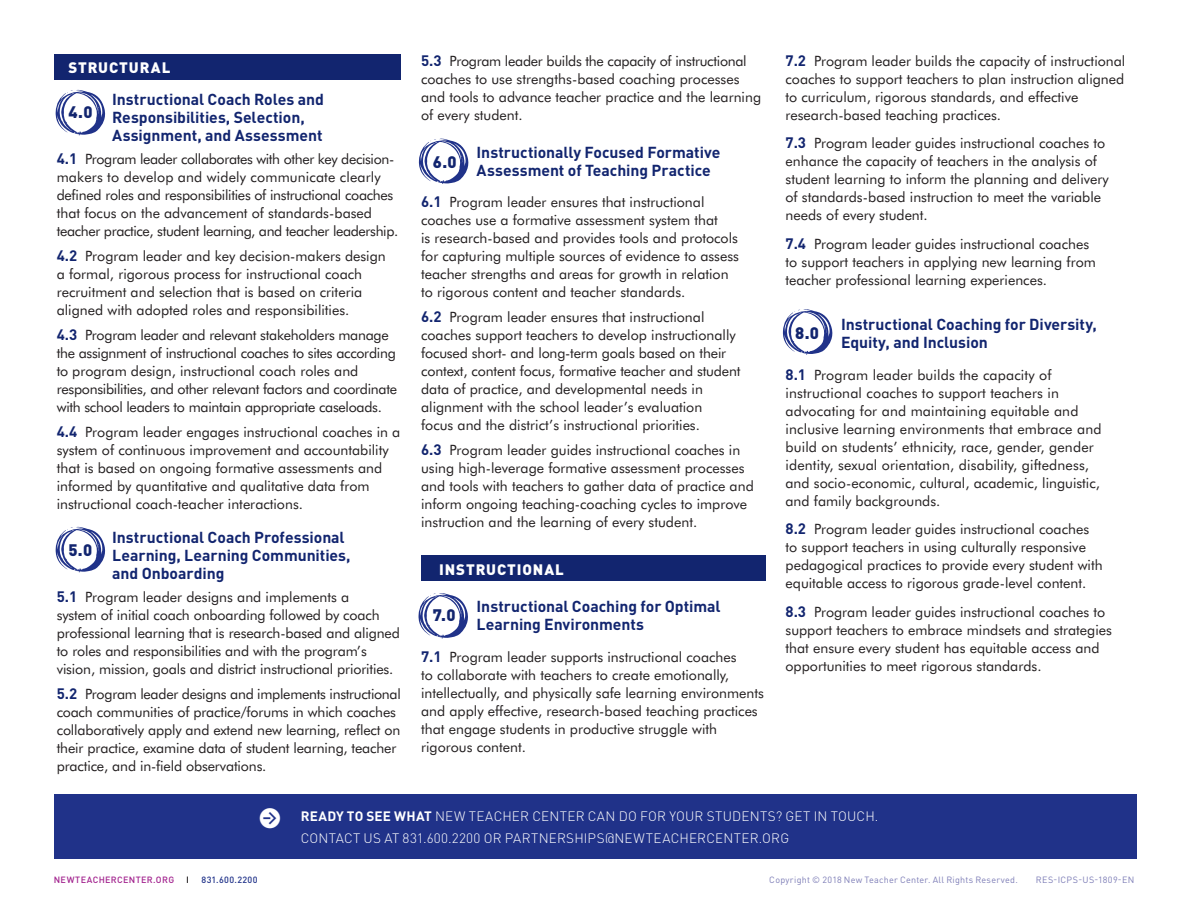
<style>
.page{position:relative;width:1188px;height:918px;background:#fff}
.page>*{position:absolute;margin:0;border:0;box-sizing:border-box;transform-origin:0 0}
.t1{font:29.4px "Klavika Arrows";color:#fff}
.t2{font:900 16.5px "DINOT";color:#12256f}
.t3{font:700 15.75px/18px "DINOT";letter-spacing:-.005em;color:#12256f}
.Body_Headline{font:900 15px "DINOT";letter-spacing:.06em;color:#fff}
.t4{font:14.25px/18px "Futura BT";color:#231f20}
.t5{font:14.25px/18px "Futura BT";letter-spacing:-.02em;color:#231f20}
.Foot_Note{font:300 13.5px/22.5px "DINOT";letter-spacing:.015em;color:#fff}
.t6{font:9px "DINOT";letter-spacing:.03em;color:#7c7cb6}
.t7{font:500 9px "DINOT";letter-spacing:.04em;color:#a2238e}
.t8{font:500 9px "DINOT";letter-spacing:.035em;color:#203289}
.s1{font-family:"DINOT";font-weight:700;font-size:15px;color:#12256f}
.s2{font-weight:700}
</style>
<div class="page">
<div style="left:54px;top:794px;width:1083px;height:65px;background:#203289"></div>
<svg style="left:418px;top:139px;width:51px;height:45px"></svg>
<svg style="left:782px;top:309px;width:51px;height:46px"></svg>
<div style="left:54px;top:54px;width:347px;height:26px;background:#12256f"></div>
<svg style="left:55px;top:90px;width:51px;height:45px"></svg>
<svg style="left:55px;top:527px;width:51px;height:45px"></svg>
<svg style="left:418px;top:593px;width:50px;height:45px"></svg>
<div style="left:421px;top:556px;width:344px;height:25px;background:#12256f"></div>
<p class="Body_Headline" style="left:68px;top:58px;width:104px">STRUCTURAL</p>
<p class="t3" style="left:112px;top:90px;width:213px">Instructional Coach Roles and<br>Responsibilities, Selection,<br>Assignment, and Assessment</p>
<p class="t5" style="left:57px;top:150px;width:343px"><span class="s1">4.1</span> Program leader collaborates with other key decision&shy;makers to develop and widely communicate clearly defined roles and responsibilities of instructional coaches that focus on the advancement of standards-based teacher practice, student learning, and teacher leadership.</p>
<p class="t4" style="left:57px;top:247px;width:331px"><span class="s1">4.2</span> Program leader and key decision-makers design a formal, rigorous process for instructional coach recruitment and selection that is based on criteria aligned with adopted roles and responsibilities.</p>
<p class="t5" style="left:57px;top:326px;width:342px"><span class="s1">4.3</span> Program leader and relevant stakeholders manage the assignment of instructional coaches to sites according to program design, instructional coach roles and responsibilities, and other relevant factors and coordinate with school leaders to maintain appropriate caseloads.</p>
<p class="t4" style="left:57px;top:422px;width:345px"><span class="s1">4.4</span> Program leader engages instructional coaches in a system of continuous improvement and accountability that is based on ongoing formative assessments and informed by quantitative and qualitative data from instructional coach-teacher interactions.</p>
<p class="t2" style="left:69px;top:539px;width:25px">5.0</p>
<p class="t2" style="left:69px;top:101px;width:26px">4.0</p>
<p class="t3" style="left:112px;top:527px;width:240px">Instructional Coach Professional<br>Learning, Learning Communities, and Onboarding</p>
<p class="t4" style="left:57px;top:588px;width:345px"><span class="s1">5.1</span> Program leader designs and implements a<br>system of initial coach onboarding followed by coach professional learning that is research-based and aligned to roles and responsibilities and with the program’s vision, mission, goals and district instructional priorities.</p>
<p class="t4" style="left:57px;top:685px;width:346px"><span class="s1">5.2</span> Program leader designs and implements instructional coach communities of practice/forums in which coaches collaboratively apply and extend new learning, reflect on their practice, examine data of student learning, teacher practice, and in-field observations.</p>
<p class="t4" style="left:421px;top:51px;width:342px"><span class="s1">5.3</span> Program leader builds the capacity of instructional coaches to use strengths-based coaching processes and tools to advance teacher practice and the learning of every student.</p>
<p class="t2" style="left:433px;top:151px;width:25px">6.0</p>
<p class="t3" style="left:477px;top:142px;width:245px">Instructionally Focused Formative<br>Assessment of Teaching Practice</p>
<p class="t4" style="left:421px;top:193px;width:319px"><span class="s1">6.1</span> Program leader ensures that instructional coaches use a formative assessment system that<br>is research-based and provides tools and protocols for capturing multiple sources of evidence to assess teacher strengths and areas for growth in relation to rigorous content and teacher standards.</p>
<p class="t4" style="left:421px;top:308px;width:321px"><span class="s1">6.2</span> Program leader ensures that instructional coaches support teachers to develop instructionally focused short- and long-term goals based on their context, content focus, formative teacher and student data of practice, and developmental needs in alignment with the school leader’s evaluation<br>focus and the district’s instructional priorities.</p>
<p class="t4" style="left:421px;top:441px;width:334px"><span class="s1">6.3</span> Program leader guides instructional coaches in using high-leverage formative assessment processes and tools with teachers to gather data of practice and inform ongoing teaching-coaching cycles to improve instruction and the learning of every student.</p>
<p class="Body_Headline" style="left:439px;top:559px;width:126px">INSTRUCTIONAL</p>
<p class="t2" style="left:433px;top:604px;width:24px">7.0</p>
<p class="t3" style="left:477px;top:597px;width:246px">Instructional Coaching for Optimal<br>Learning Environments</p>
<p class="t4" style="left:421px;top:648px;width:344px"><span class="s1">7.1</span> Program leader supports instructional coaches<br>to collaborate with teachers to create emotionally, intellectually, and physically safe learning environments and apply effective, research-based teaching practices that engage students in productive struggle with rigorous content.</p>
<p class="t4" style="left:786px;top:51px;width:341px"><span class="s1">7.2</span> Program leader builds the capacity of instructional coaches to support teachers to plan instruction aligned to curriculum, rigorous standards, and effective research-based teaching practices.</p>
<p class="t4" style="left:786px;top:134px;width:325px"><span class="s1">7.3</span> Program leader guides instructional coaches to enhance the capacity of teachers in the analysis of student learning to inform the planning and delivery of standards-based instruction to meet the variable needs of every student.</p>
<p class="t4" style="left:786px;top:235px;width:312px"><span class="s1">7.4</span> Program leader guides instructional coaches to support teachers in applying new learning from teacher professional learning experiences.</p>
<p class="t2" style="left:795px;top:322px;width:25px">8.0</p>
<p class="t3" style="left:841px;top:315px;width:257px">Instructional Coaching for Diversity,<br>Equity, and Inclusion</p>
<p class="t4" style="left:786px;top:365px;width:318px"><span class="s1">8.1</span> Program leader builds the capacity of instructional coaches to support teachers in advocating for and maintaining equitable and inclusive learning environments that embrace and build on students’ ethnicity, race, gender, gender identity, sexual orientation, disability, giftedness, and socio-economic, cultural, academic, linguistic, and family backgrounds.</p>
<p class="t4" style="left:786px;top:520px;width:319px"><span class="s1">8.2</span> Program leader guides instructional coaches to support teachers in using culturally responsive pedagogical practices to provide every student with equitable access to rigorous grade-level content.</p>
<p class="t4" style="left:786px;top:603px;width:328px"><span class="s1">8.3</span> Program leader guides instructional coaches to support teachers to embrace mindsets and strategies that ensure every student has equitable access and opportunities to meet rigorous standards.</p>
<p class="t1" style="left:259px;top:809px;width:25px">r</p>
<p class="Foot_Note" style="left:301px;top:804px;width:579px"><span class="s2">READY TO SEE WHAT</span> NEW TEACHER CENTER CAN DO FOR YOUR STUDENTS? GET IN TOUCH.<br>CONTACT US AT 831.600.2200 OR PARTNERSHIPS@NEWTEACHERCENTER.ORG</p>
<p class="t7" style="left:54px;top:874px;width:122px">NEWTEACHERCENTER.ORG</p>
<p class="t8" style="left:201px;top:874px;width:58px">831.600.2200</p>
<p class="t6" style="left:769px;top:874px;width:250px">Copyright © 2018 New Teacher Center. All Rights Reserved.</p>
<p class="t6" style="left:1036px;top:874px;width:100px">RES-ICPS-US-1809-EN</p>
</div>
